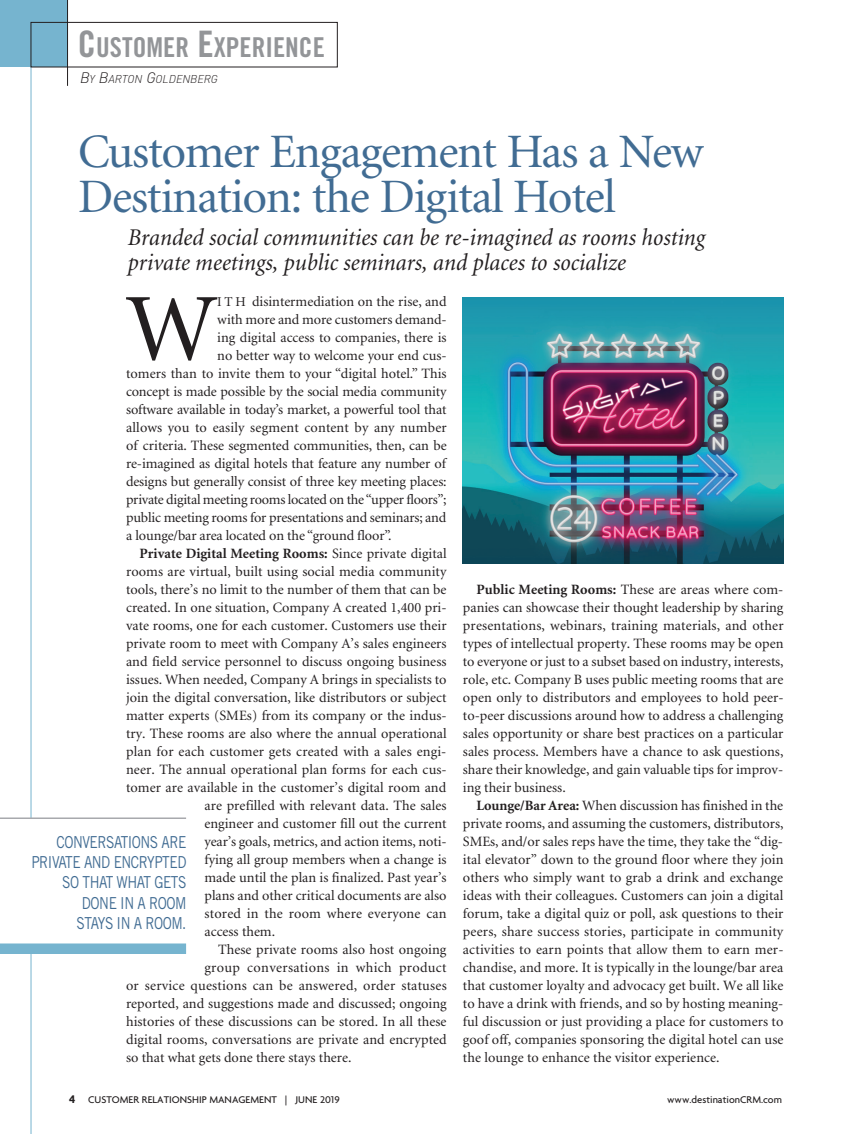
<style>
.page{position:relative;width:851px;height:1134px;background:#fff}
.page>*{position:absolute;margin:0;border:0;box-sizing:border-box;transform-origin:0 0}
.t1{font:96.6px "Minion";color:#231f20}
.t2{font:48px/45px "Minion";letter-spacing:-.025em;color:#416c93}
.t3{font:27.3px "Trade Gothic Bold Cond Twenty";color:#939598}
.t4{font:italic 24px/25.5px "Minion";letter-spacing:.005em;color:#231f20;scale:.95 1}
.t5{font:16.5px/20.2px "Trade Gothic";letter-spacing:-.035em;color:#416c93;text-align:right;scale:.83 1}
.t6{font:14.25px/18px "Minion";color:#231f20;text-align:justify}
.t7{font:14.25px "Minion";letter-spacing:-.02em;color:#231f20}
.t8{font:700 14.25px "Minion";color:#231f20}
.t9{font:14.25px "Minion";letter-spacing:.02em;color:#231f20}
.t10{font:italic 300 11.25px "DIN";color:#231f20}
.t11{font:500 10.5px "Agenda";color:#231f20}
.s1{font-size:36.45px}
.s2{font-size:15px}
.s3{font-size:13.5px}
.s4{font-weight:400}
.s5{font-weight:700}
.s6{font-weight:700;font-size:12px}
</style>
<div class="page">
<hr style="left:31px;top:47px;width:1px;height:1087px;background:#76b4cf">
<div style="left:0;top:0;width:68px;height:68px;background:#76b4cf"></div>
<hr style="left:67px;top:0;width:1px;height:86px;background:#231f20">
<div style="left:30px;top:22px;width:308px;height:45px;border:1px solid #231f20"></div>
<div style="left:0;top:944px;width:186px;height:10px;background:#76b4cf"></div>
<hr style="left:0;top:818px;width:186px;height:1px;background:#a8a9ad">
<img style="left:463px;top:297px;width:320px;height:266px">
<hr style="left:850px;top:1057px;width:1px;height:77px;background:#000002">
<h3 class="t3" style="left:78px;top:31px;width:248px"><span class="s1">C</span>USTOMER <span class="s1">E</span>XPERIENCE</h3>
<p class="t10" style="left:80px;top:72px;width:138px"><span class="s2">B</span>Y <span class="s2">B</span>ARTON <span class="s2">G</span>OLDENBERG</p>
<h2 class="t2" style="left:78px;top:131px;width:626px">Customer Engagement Has a New<br>Destination: the Digital Hotel</h2>
<h3 class="t4" style="left:128px;top:225px;width:609px">Branded social communities can be re-imagined as rooms hosting private meetings, public seminars, and places to socialize</h3>
<h1 class="t1" style="left:126px;top:282px;width:93px">W</h1>
<p class="t6" style="left:217px;top:293px;width:231px"><span class="s3">I T H</span> disintermediation on the rise, and</p>
<p class="t6" style="left:217px;top:311px;width:231px">with more and more customers demand-</p>
<p class="t6" style="left:217px;top:329px;width:231px">ing digital access to companies, there is</p>
<p class="t6" style="left:217px;top:347px;width:231px">no better way to welcome your end cus-</p>
<p class="t6" style="left:126px;top:365px;width:322px">tomers than to invite them to your “digital hotel.” This</p>
<p class="t6" style="left:126px;top:383px;width:322px">concept is made possible by the social media community</p>
<p class="t6" style="left:126px;top:401px;width:322px">software available in today’s market, a powerful tool that</p>
<p class="t6" style="left:126px;top:419px;width:322px">allows you to easily segment content by any number</p>
<p class="t6" style="left:126px;top:437px;width:322px">of criteria. These segmented communities, then, can be</p>
<p class="t6" style="left:126px;top:455px;width:321px">re-imagined as digital hotels that feature any number of</p>
<p class="t6" style="left:126px;top:473px;width:322px">designs but generally consist of three key meeting places:</p>
<p class="t7" style="left:126px;top:492px;width:322px">private digital meeting rooms located on the “upper floors”;</p>
<p class="t6" style="left:126px;top:509px;width:322px">public meeting rooms for presentations and seminars; and</p>
<p class="t6" style="left:126px;top:527px;width:267px">a lounge/bar area located on the “ground floor”.</p>
<p class="t8" style="left:140px;top:546px;width:308px">Private Digital Meeting Rooms: <span class="s4">Since private digital</span></p>
<p class="t6" style="left:126px;top:563px;width:322px">rooms are virtual, built using social media community</p>
<p class="t6" style="left:126px;top:581px;width:322px">tools, there’s no limit to the number of them that can be</p>
<p class="t6" style="left:126px;top:599px;width:322px">created. In one situation, Company A created 1,400 pri-</p>
<p class="t6" style="left:126px;top:617px;width:322px">vate rooms, one for each customer. Customers use their</p>
<p class="t6" style="left:126px;top:635px;width:322px">private room to meet with Company A’s sales engineers</p>
<p class="t6" style="left:126px;top:653px;width:322px">and field service personnel to discuss ongoing business</p>
<p class="t6" style="left:126px;top:671px;width:322px">issues. When needed, Company A brings in specialists to</p>
<p class="t6" style="left:126px;top:689px;width:322px">join the digital conversation, like distributors or subject</p>
<p class="t6" style="left:126px;top:707px;width:322px">matter experts (SMEs) from its company or the indus-</p>
<p class="t6" style="left:126px;top:725px;width:322px">try. These rooms are also where the annual operational</p>
<p class="t6" style="left:126px;top:743px;width:322px">plan for each customer gets created with a sales engi-</p>
<p class="t6" style="left:126px;top:761px;width:322px">neer. The annual operational plan forms for each cus-</p>
<p class="t6" style="left:126px;top:779px;width:322px">tomer are available in the customer’s digital room and</p>
<p class="t6" style="left:204px;top:797px;width:244px">are prefilled with relevant data. The sales</p>
<p class="t6" style="left:204px;top:815px;width:243px">engineer and customer fill out the current</p>
<p class="t6" style="left:204px;top:833px;width:243px">year’s goals, metrics, and action items, noti-</p>
<p class="t6" style="left:204px;top:851px;width:243px">fying all group members when a change is</p>
<p class="t6" style="left:204px;top:869px;width:243px">made until the plan is finalized. Past year’s</p>
<p class="t6" style="left:204px;top:887px;width:244px">plans and other critical documents are also</p>
<p class="t6" style="left:204px;top:905px;width:244px">stored in the room where everyone can</p>
<p class="t6" style="left:204px;top:923px;width:72px">access them.</p>
<p class="t6" style="left:218px;top:941px;width:230px">These private rooms also host ongoing</p>
<p class="t9" style="left:204px;top:960px;width:243px">group conversations in which product</p>
<p class="t6" style="left:126px;top:977px;width:322px">or service questions can be answered, order statuses</p>
<p class="t6" style="left:126px;top:995px;width:322px">reported, and suggestions made and discussed; ongoing</p>
<p class="t6" style="left:126px;top:1013px;width:322px">histories of these discussions can be stored. In all these</p>
<p class="t6" style="left:126px;top:1031px;width:322px">digital rooms, conversations are private and encrypted</p>
<p class="t6" style="left:126px;top:1049px;width:227px">so that what gets done there stays there.</p>
<p class="t5" style="left:31px;top:832px;width:188px">CONVERSATIONS ARE<br>PRIVATE AND ENCRYPTED<br>SO THAT WHAT GETS<br>DONE IN A ROOM<br>STAYS IN A ROOM.</p>
<p class="t6" style="left:463px;top:581px;width:322px;text-indent:13px"><span class="s5">Public Meeting Rooms:</span> These are areas where com&shy;panies can showcase their thought leadership by sharing presentations, webinars, training materials, and other types of intellectual property. These rooms may be open to everyone or just to a subset based on industry, interests, role, etc. Company B uses public meeting rooms that are open only to distributors and employees to hold peer&shy;to-peer discussions around how to address a challenging sales opportunity or share best practices on a particular sales process. Members have a chance to ask questions, share their knowledge, and gain valuable tips for improv&shy;ing their business.</p>
<p class="t6" style="left:463px;top:797px;width:322px;text-indent:13px"><span class="s5">Lounge/Bar Area:</span> When discussion has finished in the private rooms, and assuming the customers, distributors, SMEs, and/or sales reps have the time, they take the “dig&shy;ital elevator” down to the ground floor where they join others who simply want to grab a drink and exchange ideas with their colleagues. Customers can join a digital forum, take a digital quiz or poll, ask questions to their peers, share success stories, participate in community activities to earn points that allow them to earn mer&shy;chandise, and more. It is typically in the lounge/bar area that customer loyalty and advocacy get built. We all like to have a drink with friends, and so by hosting meaning&shy;ful discussion or just providing a place for customers to goof off, companies sponsoring the digital hotel can use the lounge to enhance the visitor experience.</p>
<p class="t11" style="left:69px;top:1093px;width:272px"><span class="s6">4</span> CUSTOMER RELATIONSHIP MANAGEMENT | JUNE 2019</p>
<p class="t11" style="left:667px;top:1093px;width:116px">www.destinationCRM.com</p>
</div>
